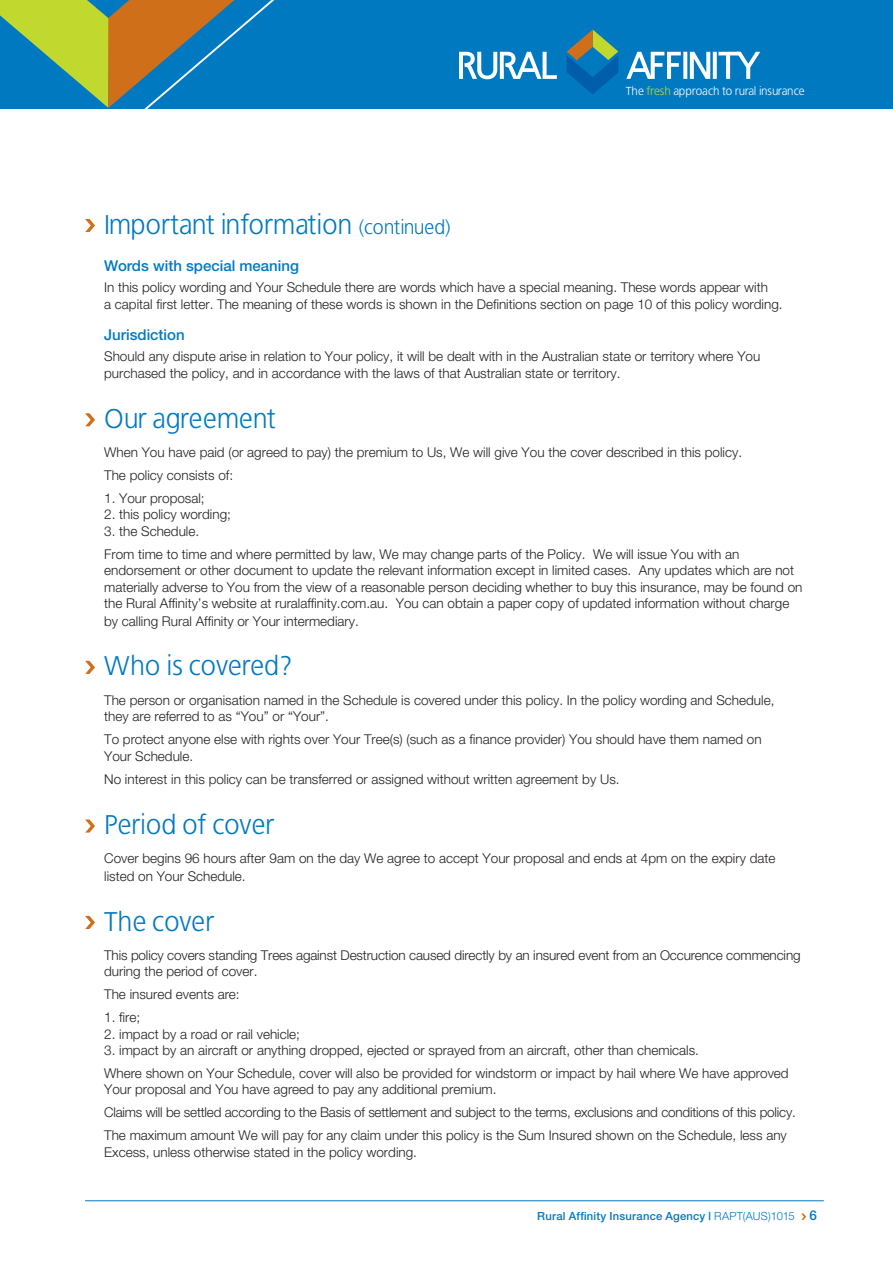
<style>
.page{position:relative;width:893px;height:1263px;background:#fff}
.page>*{position:absolute;margin:0;border:0;box-sizing:border-box;transform-origin:0 0}
.t1{font:27px "Bastardus Sans";color:#0079c1}
.t2{font:500 15px "Helvetica Neue";color:#0079c1}
.t3{font:300 13.5px/23px "Helvetica Neue";color:#231f20}
.t4{font:11.55px "Bastardus Sans";color:#fff}
.t5{font:500 11.25px "Helvetica Neue";letter-spacing:.02em;color:#0079c1}
.s1{color:#c1d82f}
.s2{font-size:19.5px}
.s3{font-weight:700}
.s4{font-weight:300}
.s5{font-size:13.5px}
</style>
<div class="page">
<hr style="left:85px;top:1200px;width:739px;height:1px;background:#0079c1">
<svg style="left:801px;top:1213px;width:5px;height:7px"></svg>
<div style="left:0;top:0;width:893px;height:109px;background:#0079c1"></div>
<svg style="left:0;top:0;width:275px;height:109px"></svg>
<svg style="left:459px;top:52px;width:98px;height:27px"></svg>
<svg style="left:626px;top:52px;width:134px;height:27px"></svg>
<svg style="left:567px;top:30px;width:51px;height:64px"></svg>
<svg style="left:85px;top:219px;width:10px;height:13px"></svg>
<svg style="left:85px;top:413px;width:10px;height:13px"></svg>
<svg style="left:85px;top:661px;width:10px;height:13px"></svg>
<svg style="left:85px;top:819px;width:10px;height:13px"></svg>
<svg style="left:85px;top:916px;width:10px;height:13px"></svg>
<p class="t4" style="left:626px;top:84px;width:180px">The <span class="s1">fresh</span> approach to rural insurance</p>
<h1 class="t1" style="left:104px;top:211px;width:348px">Important information <span class="s2">(continued)</span></h1>
<p class="t2" style="left:104px;top:261px;width:196px">Words with special meaning</p>
<p class="t3" style="left:104px;top:280px;width:680px;line-height:16.5px">In this policy wording and Your Schedule there are words which have a special meaning. These words appear with<br>a capital first letter. The meaning of these words is shown in the Definitions section on page 10 of this policy wording.</p>
<p class="t2" style="left:104px;top:329px;width:82px">Jurisdiction</p>
<p class="t3" style="left:104px;top:349px;width:658px;line-height:17.2px">Should any dispute arise in relation to Your policy, it will be dealt with in the Australian state or territory where You purchased the policy, and in accordance with the laws of that Australian state or territory.</p>
<h1 class="t1" style="left:104px;top:405px;width:173px">Our agreement</h1>
<p class="t3" style="left:104px;top:442px;width:639px">When You have paid (or agreed to pay) the premium to Us, We will give You the cover described in this policy.<br>The policy consists of:</p>
<p class="t3" style="left:104px;top:488px;width:102px">1. Your proposal;</p>
<p class="t3" style="left:104px;top:504px;width:128px">2. this policy wording;</p>
<p class="t3" style="left:104px;top:521px;width:637px">3. the Schedule.<br>From time to time and where permitted by law, We may change parts of the Policy. We will issue You with an</p>
<p class="t3" style="left:104px;top:563px;width:700px;line-height:16.8px">endorsement or other document to update the relevant information except in limited cases. Any updates which are not materially adverse to You from the view of a reasonable person deciding whether to buy this insurance, may be found on the Rural Affinity’s website at ruralaffinity.com.au. You can obtain a paper copy of updated information without charge by calling Rural Affinity or Your intermediary.</p>
<h1 class="t1" style="left:104px;top:652px;width:190px">Who is covered?</h1>
<p class="t3" style="left:104px;top:693px;width:672px;line-height:16.5px">The person or organisation named in the Schedule is covered under this policy. In the policy wording and Schedule, they are referred to as “You” or “Your”.</p>
<p class="t3" style="left:104px;top:732px;width:659px;line-height:16.5px">To protect anyone else with rights over Your Tree(s) (such as a finance provider) You should have them named on<br>Your Schedule.</p>
<p class="t3" style="left:104px;top:769px;width:517px">No interest in this policy can be transferred or assigned without written agreement by Us.</p>
<h1 class="t1" style="left:104px;top:811px;width:172px">Period of cover</h1>
<p class="t3" style="left:104px;top:851px;width:673px;line-height:17.2px">Cover begins 96 hours after 9am on the day We agree to accept Your proposal and ends at 4pm on the expiry date listed on Your Schedule.</p>
<h1 class="t1" style="left:104px;top:908px;width:111px">The cover</h1>
<p class="t3" style="left:104px;top:948px;width:698px;line-height:16.5px">This policy covers standing Trees against Destruction caused directly by an insured event from an Occurence commencing during the period of cover.</p>
<p class="t3" style="left:104px;top:984px;width:137px">The insured events are:</p>
<p class="t3" style="left:104px;top:1007px;width:38px">1. fire;</p>
<p class="t3" style="left:104px;top:1023px;width:197px">2. impact by a road or rail vehicle;</p>
<p class="t3" style="left:104px;top:1040px;width:686px">3. impact by an aircraft or anything dropped, ejected or sprayed from an aircraft, other than chemicals.<br>Where shown on Your Schedule, cover will also be provided for windstorm or impact by hail where We have approved</p>
<p class="t3" style="left:104px;top:1079px;width:693px">Your proposal and You have agreed to pay any additional premium.<br>Claims will be settled according to the Basis of settlement and subject to the terms, exclusions and conditions of this policy.<br>The maximum amount We will pay for any claim under this policy is the Sum Insured shown on the Schedule, less any</p>
<p class="t3" style="left:104px;top:1142px;width:314px">Excess, unless otherwise stated in the policy wording.</p>
<p class="t5" style="left:537px;top:1212px;width:281px">Rural Affinity Insurance Agency <span class="s3">|</span> <span class="s4">RAPT(AUS)1015</span> <span class="s5">6</span></p>
</div>
